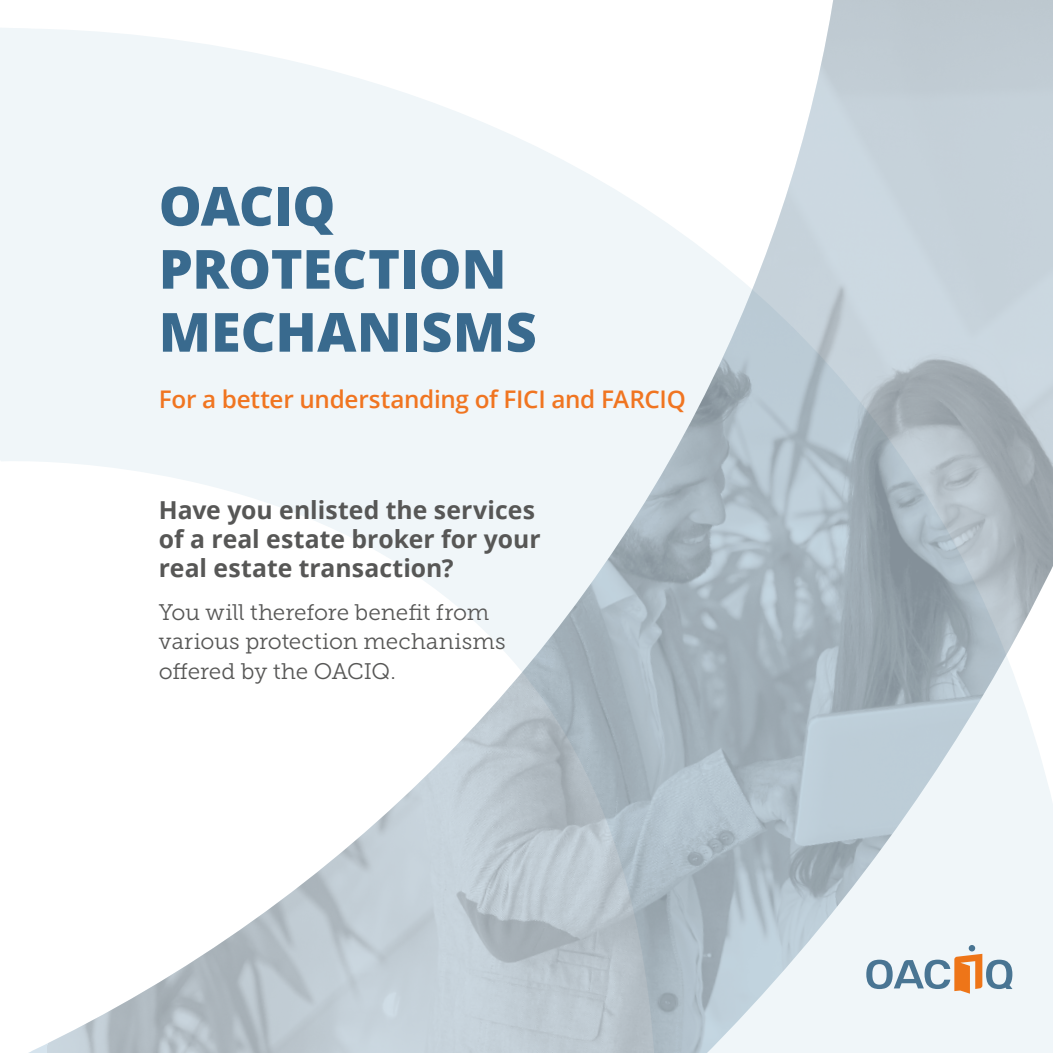
<style>
.page{position:relative;width:1053px;height:1053px;background:#fff}
.page>*{position:absolute;margin:0;border:0;box-sizing:border-box;transform-origin:0 0}
.t1{font:800 54px/63px "Open Sans";color:#396a8e}
.t2{font:700 24.75px/29.2px "Open Sans";color:#575756}
.t3{font:600 24.3px "Open Sans";letter-spacing:-.01em;color:#f07521}
.t4{font:22.5px/29.2px "Museo Slab 300";letter-spacing:-.005em;color:#575756}
</style>
<div class="page">
<svg style="left:0;top:28px;width:46px;height:1025px"></svg>
<img style="left:46px;top:0;width:1007px;height:1053px">
<svg style="left:866px;top:945px;width:147px;height:49px"></svg>
<h1 class="t1" style="left:159px;top:172px;width:379px">OACIQ<br>PROTECTION<br>MECHANISMS</h1>
<p class="t3" style="left:159px;top:383px;width:529px">For a better understanding of FICI and FARCIQ</p>
<p class="t2" style="left:159px;top:495px;width:383px">Have you enlisted the services of a real estate broker for your real estate transaction?</p>
<p class="t4" style="left:159px;top:598px;width:349px">You will therefore benefit from various protection mechanisms offered by the OACIQ.</p>
</div>
